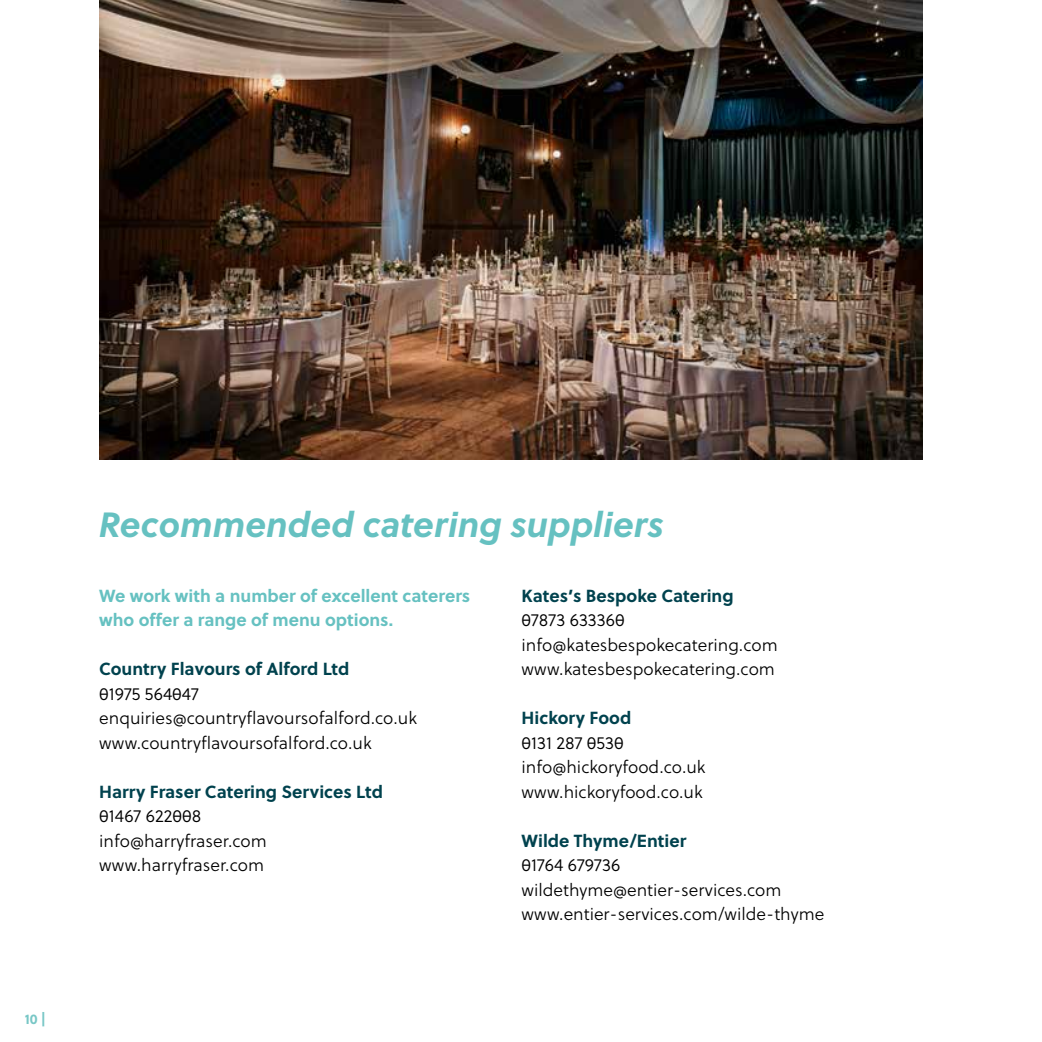
<style>
.page{position:relative;width:1042px;height:1042px;background:#fff}
.page>*{position:absolute;margin:0;border:0;box-sizing:border-box;transform-origin:0 0}
.t1{font:italic 700 35px "Soleil";color:#66c1c1}
.t2{font:17.5px/24.5px "Soleil Lt";color:#000}
.t3{font:700 17.5px "Soleil";color:#00424e}
.t4{font:700 17.5px/24.5px "Soleil";color:#66c1c1}
.t5{font:700 14px "Soleil";color:#78c7c6}
</style>
<div class="page">
<img style="left:99px;top:0;width:824px;height:460px">
<p class="t5" style="left:25px;top:1008px;width:22px">10 |</p>
<h1 class="t1" style="left:99px;top:498px;width:566px">Recommended catering suppliers</h1>
<p class="t4" style="left:99px;top:582px;width:372px">We work with a number of excellent caterers who offer a range of menu options.</p>
<p class="t3" style="left:99px;top:655px;width:252px">Country Flavours of Alford Ltd</p>
<p class="t2" style="left:99px;top:681px;width:319px">01975 564047 enquiries@countryflavoursofalford.co.uk www.countryflavoursofalford.co.uk</p>
<p class="t3" style="left:99px;top:778px;width:285px">Harry Fraser Catering Services Ltd</p>
<p class="t2" style="left:99px;top:804px;width:169px">01467 622008 info@harryfraser.com www.harryfraser.com</p>
<p class="t3" style="left:521px;top:582px;width:214px">Kates’s Bespoke Catering</p>
<p class="t2" style="left:521px;top:608px;width:258px">07873 633360 info@katesbespokecatering.com www.katesbespokecatering.com</p>
<p class="t3" style="left:521px;top:704px;width:111px">Hickory Food</p>
<p class="t2" style="left:521px;top:730px;width:185px">0131 287 0530 info@hickoryfood.co.uk www.hickoryfood.co.uk</p>
<p class="t3" style="left:521px;top:827px;width:166px">Wilde Thyme/Entier</p>
<p class="t2" style="left:521px;top:853px;width:304px">01764 679736 wildethyme@entier-services.com www.entier-services.com/wilde-thyme</p>
</div>
